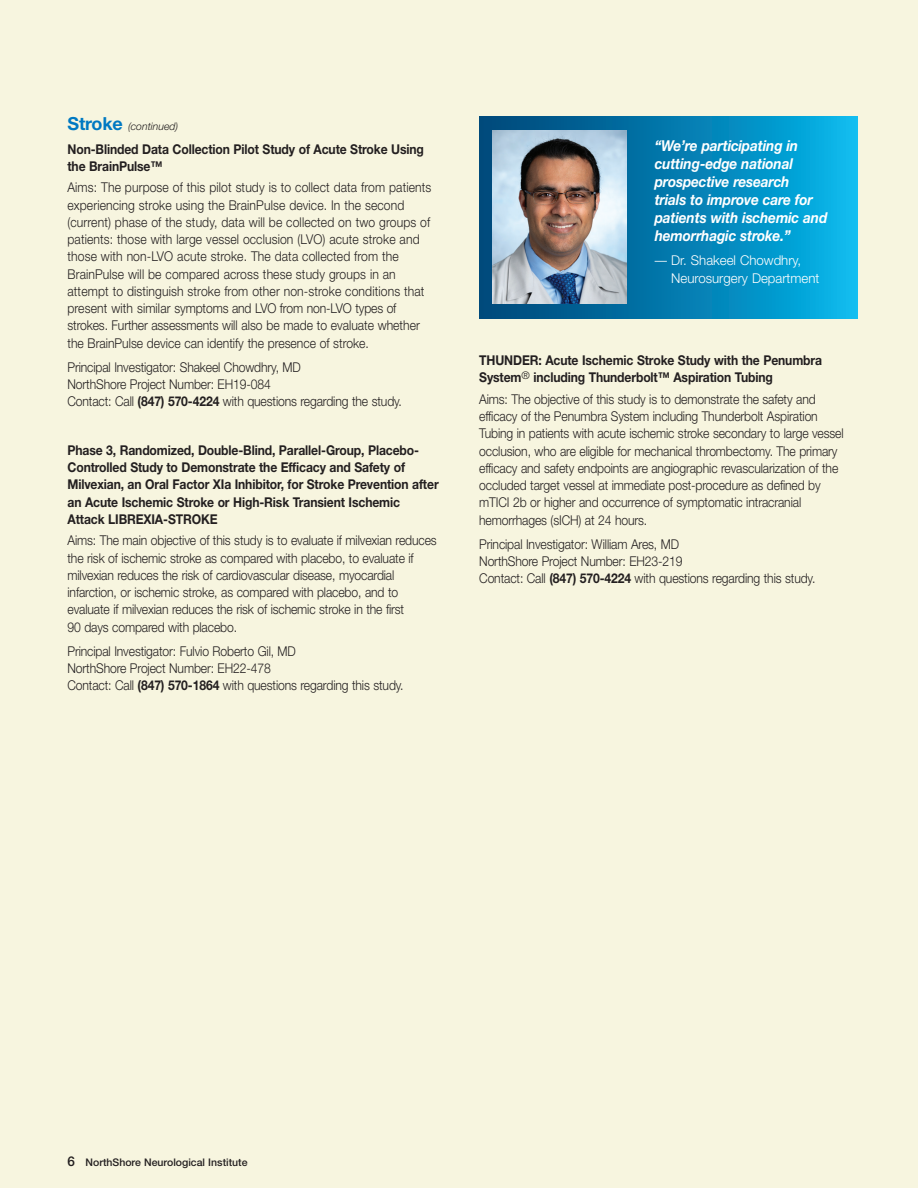
<style>
.page{position:relative;width:918px;height:1188px;background:#f7f5df}
.page>*{position:absolute;margin:0;border:0;box-sizing:border-box;transform-origin:0 0}
.subhead_blue{font:italic 700 15px/18px "Helvetica Neue LT Std";letter-spacing:-.01em;color:#fff;scale:.91 1}
.subhead_blue-2{font:300 13.5px/17.2px "Helvetica Neue LT Std";letter-spacing:-.01em;color:#231f20;scale:.9 1}
.subhead_blue-3{font:300 13.5px/17.2px "Helvetica Neue LT Std";letter-spacing:.01em;color:#231f20;scale:.9 1}
.subhead_blue-4{font:700 13.5px/17.2px "Helvetica Neue LT Std";letter-spacing:-.01em;color:#231f20;scale:.9 1}
.subhead_blue-5{font:300 13.5px/18px "Helvetica Neue";color:#fff;scale:.91 1}
.t1{font:11.25px "Helvetica Neue LT Std";color:#231f20}
.subhead_blue-6{font:500 10.5px "Helvetica Neue";color:#231f20}
.subhead_blue-7{font:italic 300 10.5px "Helvetica Neue LT Std";color:#231f20}
.s1{font-weight:700;font-style:normal;font-size:18px;color:#0079c2}
.s2{font-weight:700}
.s3{font-weight:500;font-size:13.5px}
.s4{font-size:13.5px}
</style>
<div class="page">
<div style="left:479px;top:117px;width:378px;height:201px;background:linear-gradient(to right,#004274,#08b5e9)"></div>
<img style="left:493px;top:131px;width:134px;height:173px">
<p class="subhead_blue-7" style="left:68px;top:120px;width:112px"><span class="s1">Stroke</span> (continued)</p>
<p class="subhead_blue-4" style="left:68px;top:140px;width:398px">Non-Blinded Data Collection Pilot Study of Acute Stroke Using the BrainPulse™</p>
<p class="subhead_blue-3" style="left:68px;top:179px;width:406px">Aims: The purpose of this pilot study is to collect data from patients experiencing stroke using the BrainPulse device. In the second (current) phase of the study, data will be collected on two groups of patients: those with large vessel occlusion (LVO) acute stroke and those with non-LVO acute stroke. The data collected from the BrainPulse will be compared across these study groups in an attempt to distinguish stroke from other non-stroke conditions that present with similar symptoms and LVO from non-LVO types of strokes. Further assessments will also be made to evaluate whether the BrainPulse device can identify the presence of stroke.</p>
<p class="subhead_blue-2" style="left:68px;top:358px;width:373px">Principal Investigator: Shakeel Chowdhry, MD<br>NorthShore Project Number: EH19-084<br>Contact: Call <span class="s2">(847) 570-4224</span> with questions regarding the study.</p>
<p class="subhead_blue-4" style="left:68px;top:441px;width:414px">Phase 3, Randomized, Double-Blind, Parallel-Group, Placebo-Controlled Study to Demonstrate the Efficacy and Safety of Milvexian, an Oral Factor XIa Inhibitor, for Stroke Prevention after an Acute Ischemic Stroke or High-Risk Transient Ischemic Attack LIBREXIA-STROKE</p>
<p class="subhead_blue-2" style="left:68px;top:532px;width:412px">Aims: The main objective of this study is to evaluate if milvexian reduces the risk of ischemic stroke as compared with placebo, to evaluate if milvexian reduces the risk of cardiovascular disease, myocardial infarction, or ischemic stroke, as compared with placebo, and to evaluate if milvexian reduces the risk of ischemic stroke in the first<br>90 days compared with placebo.</p>
<p class="subhead_blue-2" style="left:68px;top:642px;width:375px">Principal Investigator: Fulvio Roberto Gil, MD<br>NorthShore Project Number: EH22-478<br>Contact: Call <span class="s2">(847) 570-1864</span> with questions regarding this study.</p>
<p class="subhead_blue" style="left:655px;top:136px;width:191px">“We’re participating in cutting-edge national prospective research<br>trials to improve care for patients with ischemic and hemorrhagic stroke.”</p>
<p class="subhead_blue-5" style="left:671px;top:251px;width:164px;text-indent:-17px">— Dr. Shakeel Chowdhry,<br>Neurosurgery Department</p>
<p class="subhead_blue-4" style="left:479px;top:351px;width:382px">THUNDER: Acute Ischemic Stroke Study with the Penumbra<br>System<sup>®</sup> including Thunderbolt™ Aspiration Tubing</p>
<p class="subhead_blue-2" style="left:479px;top:390px;width:406px">Aims: The objective of this study is to demonstrate the safety and efficacy of the Penumbra System including Thunderbolt Aspiration Tubing in patients with acute ischemic stroke secondary to large vessel occlusion, who are eligible for mechanical thrombectomy. The primary efficacy and safety endpoints are angiographic revascularization of the occluded target vessel at immediate post-procedure as defined by mTICI 2b or higher and occurrence of symptomatic intracranial hemorrhages (sICH) at 24 hours.</p>
<p class="subhead_blue-2" style="left:479px;top:535px;width:375px">Principal Investigator: William Ares, MD<br>NorthShore Project Number: EH23-219<br>Contact: Call <span class="s2">(847) 570-4224</span> with questions regarding this study.</p>
<p class="t1" style="left:54px;top:1155px;width:190px"><span class="s3">6</span> NorthShore Neurological Institute</p>
<p class="subhead_blue-6" style="left:68px;top:1156px;width:182px"><span class="s4">6</span> NorthShore Neurological Institute</p>
</div>
